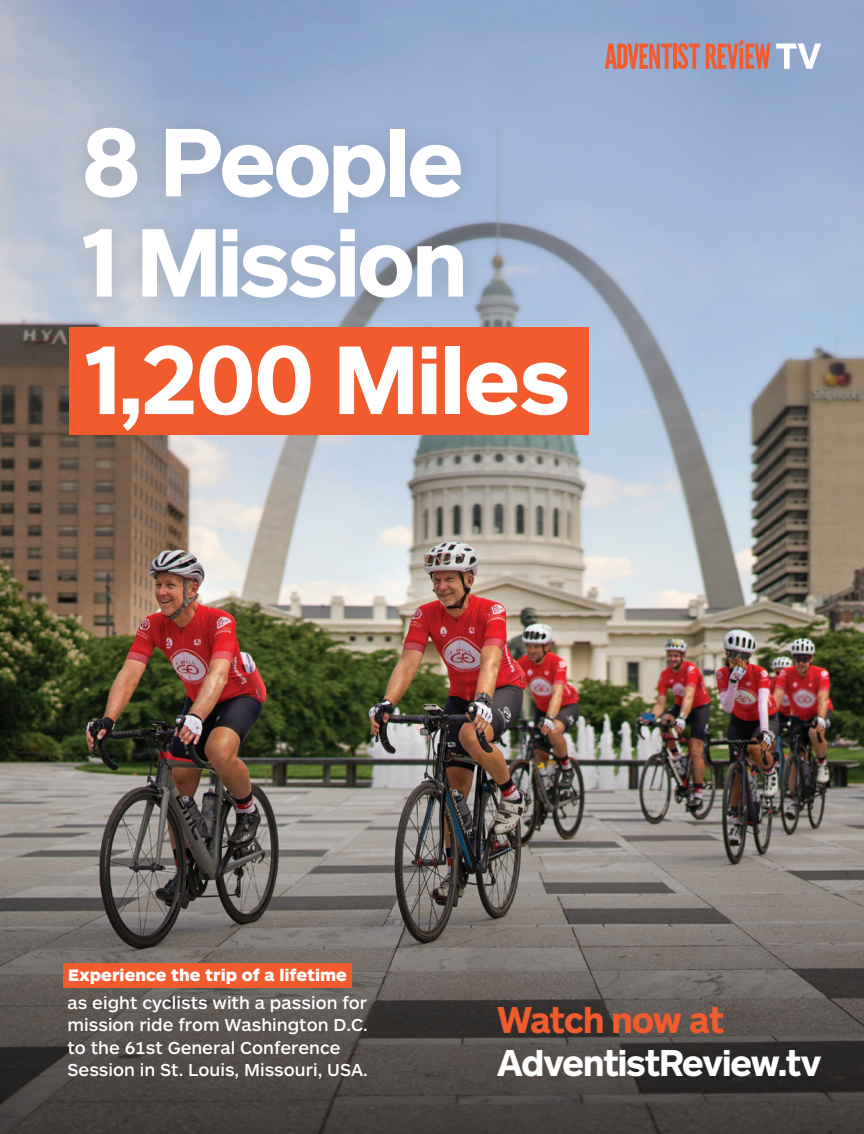
<style>
.page{position:relative;width:864px;height:1134px;background:#fff}
.page>*{position:absolute;margin:0;border:0;box-sizing:border-box;transform-origin:0 0}
.t1{font:700 94.5px "ARS Maquette Pro";color:#fff}
.t2{font:700 36.45px "ARS Maquette Pro";color:#fff}
.t3{font:700 36.45px "ARS Maquette Pro";letter-spacing:-.015em;color:#f15b2e}
.t4{font:500 18px/22.5px "ARS Maquette Pro";color:#fff}
.t5{font:900 17.25px "ARS Maquette Pro";letter-spacing:.015em;color:#fff}
</style>
<div class="page">
<img style="left:0;top:0;width:864px;height:702px">
<svg style="left:0;top:702px;width:864px;height:432px;background:#615b55"></svg>
<svg style="left:605px;top:43px;width:95px;height:26px;background:#c87d73"></svg>
<svg style="left:706px;top:39px;width:115px;height:30px;background:#ba9ca5"></svg>
<div style="left:62px;top:105px;width:427px;height:218px;background:#231f20;opacity:.15"></div>
<div style="left:70px;top:327px;width:519px;height:108px;background:#f15b2e"></div>
<div style="left:63px;top:964px;width:288px;height:24px;background:#f15b2e"></div>
<p class="t1" style="left:83px;top:102px;width:381px">8 People</p>
<p class="t1" style="left:83px;top:202px;width:385px">1 Mission</p>
<p class="t1" style="left:86px;top:320px;width:485px">1,200 Miles</p>
<p class="t5" style="left:68px;top:964px;width:280px">Experience the trip of a lifetime</p>
<p class="t4" style="left:68px;top:990px;width:302px">as eight cyclists with a passion for mission ride from Washington D.C. to the 61st General Conference Session in St. Louis, Missouri, USA.</p>
<p class="t3" style="left:497px;top:996px;width:228px">Watch now at</p>
<p class="t2" style="left:497px;top:1040px;width:325px">AdventistReview.tv</p>
</div>
